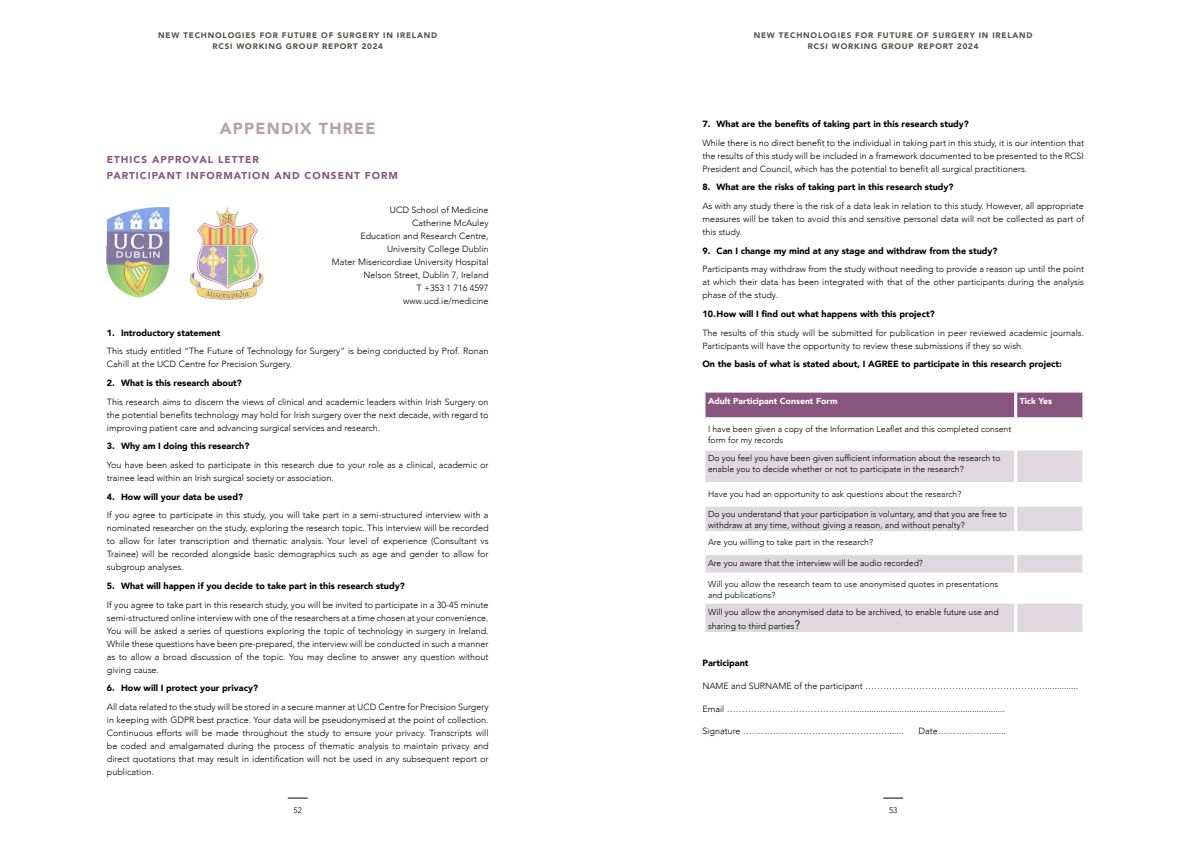
<style>
.page{position:relative;width:1191px;height:842px;background:#fff}
.page>*{position:absolute;margin:0;border:0;box-sizing:border-box;transform-origin:0 0}
.t1{font:900 16px "Avenir";letter-spacing:.075em;color:#b5a0b1}
.t2{font:900 10px/15.8px "Avenir";letter-spacing:.1em;color:#88557e}
.t3{font:300 9px/13px "Avenir";color:#000;text-align:justify}
.t4{font:900 9px "Avenir";color:#000}
.t5{font:300 8.6px/11.2px "Avenir";color:#000}
.t6{font:900 8.6px "Avenir";color:#fff}
.t7{font:900 8px/11px "Avenir";letter-spacing:.1em;color:#545250;text-align:center}
.t8{font:300 8px "Avenir";color:#000}
.s1{font-size:12.2px}
</style>
<div class="page">
<svg style="left:288px;top:798px;width:20px;height:1px"></svg>
<svg style="left:883px;top:798px;width:20px;height:1px"></svg>
<img style="left:107px;top:207px;width:157px;height:93px">
<div style="left:705px;top:393px;width:377px;height:24px;background:#88557e"></div>
<svg style="left:705px;top:451px;width:377px;height:181px;fill:#dfd9df"></svg>
<svg style="left:705px;top:534px;width:377px;height:67px"></svg>
<svg style="left:705px;top:417px;width:309px;height:3px"></svg>
<svg style="left:1017px;top:417px;width:65px;height:2px"></svg>
<hr style="left:705px;top:482px;width:309px;height:4px;background:#fff">
<hr style="left:1017px;top:482px;width:65px;height:4px;background:#fff">
<svg style="left:705px;top:503px;width:309px;height:4px"></svg>
<svg style="left:1017px;top:503px;width:65px;height:4px"></svg>
<hr style="left:1014px;top:393px;width:3px;height:26px;background:#fff">
<hr style="left:1014px;top:448px;width:3px;height:36px;background:#fff">
<hr style="left:1014px;top:484px;width:3px;height:21px;background:#fff">
<hr style="left:1014px;top:505px;width:3px;height:26px;background:#fff">
<hr style="left:702px;top:531px;width:313px;height:3px;background:#fff">
<hr style="left:1015px;top:531px;width:70px;height:3px;background:#fff">
<hr style="left:1014px;top:534px;width:3px;height:18px;background:#fff">
<hr style="left:702px;top:552px;width:313px;height:3px;background:#fff">
<hr style="left:1015px;top:552px;width:70px;height:3px;background:#fff">
<hr style="left:1014px;top:555px;width:3px;height:18px;background:#fff">
<hr style="left:702px;top:573px;width:313px;height:3px;background:#fff">
<hr style="left:1015px;top:573px;width:70px;height:3px;background:#fff">
<hr style="left:1014px;top:576px;width:3px;height:25px;background:#fff">
<hr style="left:702px;top:601px;width:313px;height:3px;background:#fff">
<hr style="left:1015px;top:601px;width:70px;height:3px;background:#fff">
<hr style="left:1014px;top:604px;width:3px;height:28px;background:#fff">
<p class="t7" style="left:158px;top:29px;width:280px">NEW TECHNOLOGIES FOR FUTURE OF SURGERY IN IRELAND<br>RCSI WORKING GROUP REPORT 2024</p>
<p class="t7" style="left:754px;top:29px;width:280px">NEW TECHNOLOGIES FOR FUTURE OF SURGERY IN IRELAND<br>RCSI WORKING GROUP REPORT 2024</p>
<h1 class="t1" style="left:220px;top:115px;width:157px">APPENDIX THREE</h1>
<p class="t2" style="left:107px;top:151px;width:292px">ETHICS APPROVAL LETTER<br>PARTICIPANT INFORMATION AND CONSENT FORM</p>
<p class="t3" style="left:332px;top:204px;width:158px;text-align:right">UCD School of Medicine<br>Catherine McAuley<br>Education and Research Centre,<br>University College Dublin<br>Mater Misericordiae University Hospital<br>Nelson Street, Dublin 7, Ireland<br>T +353 1 716 4597 www.ucd.ie/medicine</p>
<p class="t4" style="left:107px;top:325px;width:115px">1. Introductory statement</p>
<p class="t3" style="left:107px;top:345px;width:383px">This study entitled “The Future of Technology for Surgery” is being conducted by Prof. Ronan<br>Cahill at the UCD Centre for Precision Surgery.</p>
<p class="t4" style="left:107px;top:375px;width:137px">2. What is this research about?</p>
<p class="t3" style="left:107px;top:395px;width:383px">This research aims to discern the views of clinical and academic leaders within Irish Surgery on the potential benefits technology may hold for Irish surgery over the next decade, with regard to improving patient care and advancing surgical services and research.</p>
<p class="t4" style="left:107px;top:439px;width:144px">3. Why am I doing this research?</p>
<p class="t3" style="left:107px;top:458px;width:383px">You have been asked to participate in this research due to your role as a clinical, academic or trainee lead within an Irish surgical society or association.</p>
<p class="t4" style="left:107px;top:489px;width:138px">4. How will your data be used?</p>
<p class="t3" style="left:107px;top:509px;width:383px">If you agree to participate in this study, you will take part in a semi-structured interview with a nominated researcher on the study, exploring the research topic. This interview will be recorded to allow for later transcription and thematic analysis. Your level of experience (Consultant vs Trainee) will be recorded alongside basic demographics such as age and gender to allow for subgroup analyses.</p>
<p class="t4" style="left:107px;top:578px;width:299px">5. What will happen if you decide to take part in this research study?</p>
<p class="t3" style="left:107px;top:598px;width:383px">If you agree to take part in this research study, you will be invited to participate in a 30-45 minute semi-structured online interview with one of the researchers at a time chosen at your convenience.<br>You will be asked a series of questions exploring the topic of technology in surgery in Ireland.<br>While these questions have been pre-prepared, the interview will be conducted in such a manner as to allow a broad discussion of the topic. You may decline to answer any question without giving cause.</p>
<p class="t4" style="left:107px;top:681px;width:153px">6. How will I protect your privacy?</p>
<p class="t3" style="left:107px;top:700px;width:383px">All data related to the study will be stored in a secure manner at UCD Centre for Precision Surgery in keeping with GDPR best practice. Your data will be pseudonymised at the point of collection.<br>Continuous efforts will be made throughout the study to ensure your privacy. Transcripts will be coded and amalgamated during the process of thematic analysis to maintain privacy and direct quotations that may result in identification will not be used in any subsequent report or publication.</p>
<p class="t4" style="left:702px;top:116px;width:268px">7. What are the benefits of taking part in this research study?</p>
<p class="t3" style="left:702px;top:136px;width:383px">While there is no direct benefit to the individual in taking part in this study, it is our intention that the results of this study will be included in a framework documented to be presented to the RCSI President and Council, which has the potential to benefit all surgical practitioners.</p>
<p class="t4" style="left:702px;top:179px;width:252px">8. What are the risks of taking part in this research study?</p>
<p class="t3" style="left:702px;top:199px;width:383px">As with any study there is the risk of a data leak in relation to this study. However, all appropriate measures will be taken to avoid this and sensitive personal data will not be collected as part of this study.</p>
<p class="t4" style="left:702px;top:243px;width:296px">9. Can I change my mind at any stage and withdraw from the study?</p>
<p class="t3" style="left:702px;top:263px;width:383px">Participants may withdraw from the study without needing to provide a reason up until the point at which their data has been integrated with that of the other participants during the analysis phase of the study.</p>
<p class="t4" style="left:702px;top:306px;width:234px">10.How will I find out what happens with this project?</p>
<p class="t3" style="left:702px;top:326px;width:383px">The results of this study will be submitted for publication in peer reviewed academic journals.<br>Participants will have the opportunity to review these submissions if they so wish.</p>
<p class="t4" style="left:702px;top:356px;width:361px">On the basis of what is stated about, I AGREE to participate in this research project:</p>
<p class="t6" style="left:708px;top:393px;width:131px">Adult Participant Consent Form</p>
<p class="t6" style="left:1019px;top:393px;width:34px">Tick Yes</p>
<p class="t5" style="left:708px;top:423px;width:305px">I have been given a copy of the Information Leaflet and this completed consent form for my records</p>
<p class="t5" style="left:708px;top:453px;width:294px">Do you feel you have been given sufficient information about the research to enable you to decide whether or not to participate in the research?</p>
<p class="t5" style="left:708px;top:488px;width:255px">Have you had an opportunity to ask questions about the research?</p>
<p class="t5" style="left:708px;top:509px;width:300px">Do you understand that your participation is voluntary, and that you are free to withdraw at any time, without giving a reason, and without penalty?</p>
<p class="t5" style="left:708px;top:537px;width:166px">Are you willing to take part in the research?</p>
<p class="t5" style="left:708px;top:557px;width:216px">Are you aware that the interview will be audio recorded?</p>
<p class="t5" style="left:708px;top:578px;width:292px">Will you allow the research team to use anonymised quotes in presentations and publications?</p>
<p class="t5" style="left:708px;top:604px;width:292px;line-height:14.6px">Will you allow the anonymised data to be archived, to enable future use and sharing to third parties<span class="s1">?</span></p>
<p class="t4" style="left:702px;top:655px;width:48px">Participant</p>
<p class="t3" style="left:702px;top:679px;width:377px">NAME and SURNAME of the participant ……………………………………………………..............</p>
<p class="t3" style="left:702px;top:702px;width:304px">Email …………………………………….................................................................</p>
<p class="t3" style="left:702px;top:725px;width:202px">Signature ………………………………………….......</p>
<p class="t3" style="left:918px;top:725px;width:89px">Date………………......</p>
<p class="t8" style="left:293px;top:806px;width:10px">52</p>
<p class="t8" style="left:889px;top:806px;width:10px">53</p>
</div>
